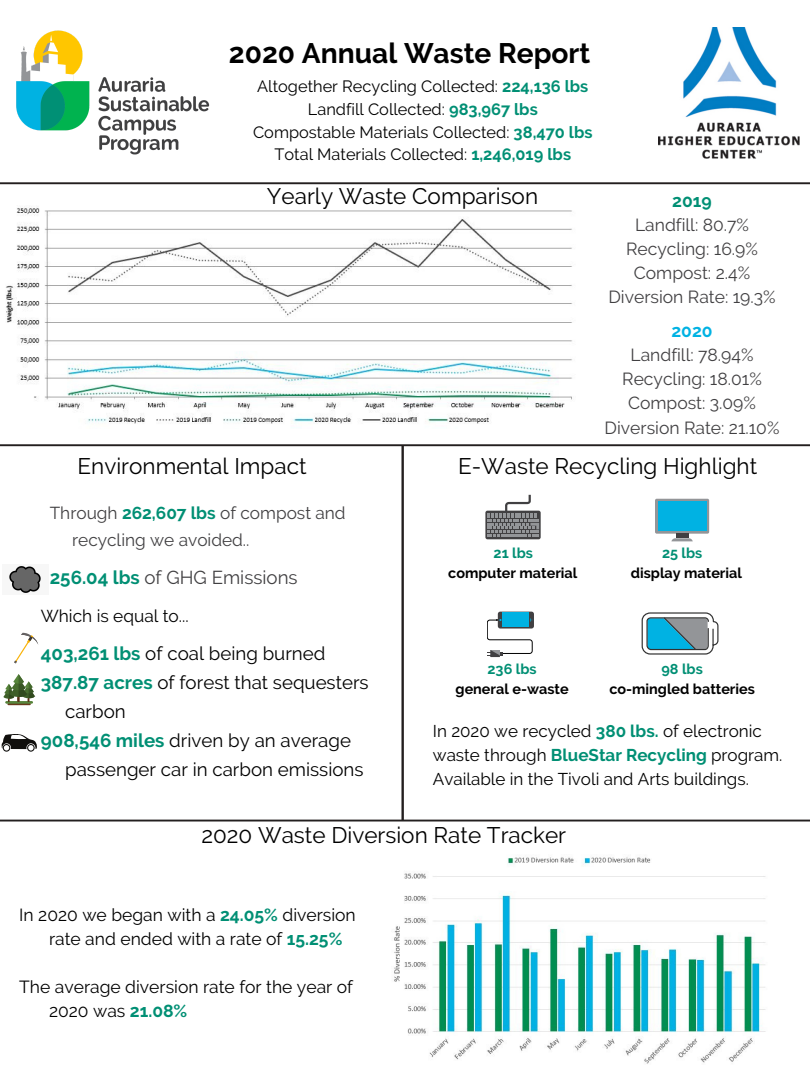
<style>
.page{position:relative;width:810px;height:1080px;background:#fff}
.page>*{position:absolute;margin:0;border:0;box-sizing:border-box;transform-origin:0 0}
.t1{font:700 28.12px "Raleway";color:#000}
.t2{font:22.5px "Raleway";color:#000}
.t3{font:18.69px "Raleway";color:#000}
.t4{font:18.69px "Raleway";color:#414042}
.t5{font:17.5px "Raleway";color:#414042}
.t6{font:17.5px "Raleway";color:#000}
.t7{font:700 17.5px "Raleway";color:#008f74}
.t8{font:700 17.5px "Raleway";color:#00b2e3}
.t9{font:17.25px "Raleway";color:#414042}
.t10{font:17.25px "Raleway";color:#000}
.t11{font:17.06px/23.8px "Raleway";color:#000}
.t12{font:16.38px "Raleway";color:#000}
.t13{font:700 14.38px "Raleway";color:#000}
.t14{font:700 14.38px "Raleway";color:#008f74}
.s1{font-weight:700;color:#008f74}
</style>
<div class="page">
<img style="left:16px;top:30px;width:194px;height:125px">
<img style="left:659px;top:27px;width:140px;height:132px">
<svg style="left:0;top:182px;width:810px;height:2px"></svg>
<img style="left:6px;top:208px;width:567px;height:216px">
<img style="left:394px;top:857px;width:372px;height:207px">
<svg style="left:0;top:444px;width:810px;height:378px"></svg>
<p class="t1" style="left:229px;top:37px;width:363px">2020 Annual Waste Report</p>
<p class="t12" style="left:257px;top:77px;width:333px">Altogether Recycling Collected: <span class="s1">224,136 lbs</span></p>
<p class="t12" style="left:308px;top:100px;width:231px">Landfill Collected: <span class="s1">983,967 lbs</span></p>
<p class="t12" style="left:253px;top:122px;width:341px">Compostable Materials Collected: <span class="s1">38,470 lbs</span></p>
<p class="t12" style="left:275px;top:145px;width:298px">Total Materials Collected: <span class="s1">1,246,019 lbs</span></p>
<p class="t2" style="left:267px;top:183px;width:273px">Yearly Waste Comparison</p>
<p class="t7" style="left:672px;top:191px;width:41px">2019</p>
<p class="t5" style="left:635px;top:215px;width:115px">Landfill: 80.7%</p>
<p class="t5" style="left:626px;top:239px;width:133px">Recycling: 16.9%</p>
<p class="t5" style="left:634px;top:263px;width:118px">Compost: 2.4%</p>
<p class="t5" style="left:608px;top:287px;width:169px">Diversion Rate: 19.3%</p>
<p class="t8" style="left:671px;top:320px;width:43px">2020</p>
<p class="t5" style="left:631px;top:344px;width:125px">Landfill: 78.94%</p>
<p class="t5" style="left:622px;top:369px;width:141px">Recycling: 18.01%</p>
<p class="t5" style="left:628px;top:393px;width:129px">Compost: 3.09%</p>
<p class="t5" style="left:605px;top:417px;width:176px">Diversion Rate: 21.10%</p>
<p class="t2" style="left:78px;top:453px;width:231px">Environmental Impact</p>
<p class="t2" style="left:458px;top:453px;width:301px">E-Waste Recycling Highlight</p>
<p class="t9" style="left:50px;top:503px;width:297px">Through <span class="s1">262,607 lbs</span> of compost and</p>
<p class="t9" style="left:72px;top:530px;width:179px">recycling we avoided..</p>
<p class="t4" style="left:50px;top:567px;width:249px"><span class="s1">256.04 lbs</span> of GHG Emissions</p>
<p class="t10" style="left:41px;top:606px;width:149px">Which is equal to...</p>
<p class="t3" style="left:41px;top:642px;width:286px"><span class="s1">403,261 lbs</span> of coal being burned</p>
<p class="t3" style="left:41px;top:671px;width:329px"><span class="s1">387.87 acres</span> of forest that sequesters</p>
<p class="t3" style="left:65px;top:700px;width:62px">carbon</p>
<p class="t3" style="left:41px;top:729px;width:312px"><span class="s1">908,546 miles</span> driven by an average</p>
<p class="t3" style="left:65px;top:758px;width:300px">passenger car in carbon emissions</p>
<p class="t14" style="left:494px;top:545px;width:41px">21 lbs</p>
<p class="t13" style="left:448px;top:565px;width:131px">computer material</p>
<p class="t14" style="left:662px;top:545px;width:42px">25 lbs</p>
<p class="t13" style="left:631px;top:565px;width:113px">display material</p>
<p class="t14" style="left:488px;top:661px;width:51px">236 lbs</p>
<p class="t13" style="left:456px;top:681px;width:115px">general e-waste</p>
<p class="t14" style="left:662px;top:661px;width:43px">98 lbs</p>
<p class="t13" style="left:609px;top:681px;width:147px">co-mingled batteries</p>
<p class="t11" style="left:433px;top:719px;width:351px">In 2020 we recycled <span class="s1">380 lbs.</span> of electronic waste through <span class="s1">BlueStar Recycling</span> program.<br>Available in the Tivoli and Arts buildings.</p>
<p class="t2" style="left:201px;top:821px;width:366px">2020 Waste Diversion Rate Tracker</p>
<p class="t6" style="left:19px;top:905px;width:338px">In 2020 we began with a <span class="s1">24.05%</span> diversion</p>
<p class="t6" style="left:49px;top:929px;width:295px">rate and ended with a rate of <span class="s1">15.25%</span></p>
<p class="t6" style="left:19px;top:977px;width:335px">The average diversion rate for the year of</p>
<p class="t6" style="left:49px;top:1001px;width:140px">2020 was <span class="s1">21.08%</span></p>
</div>
